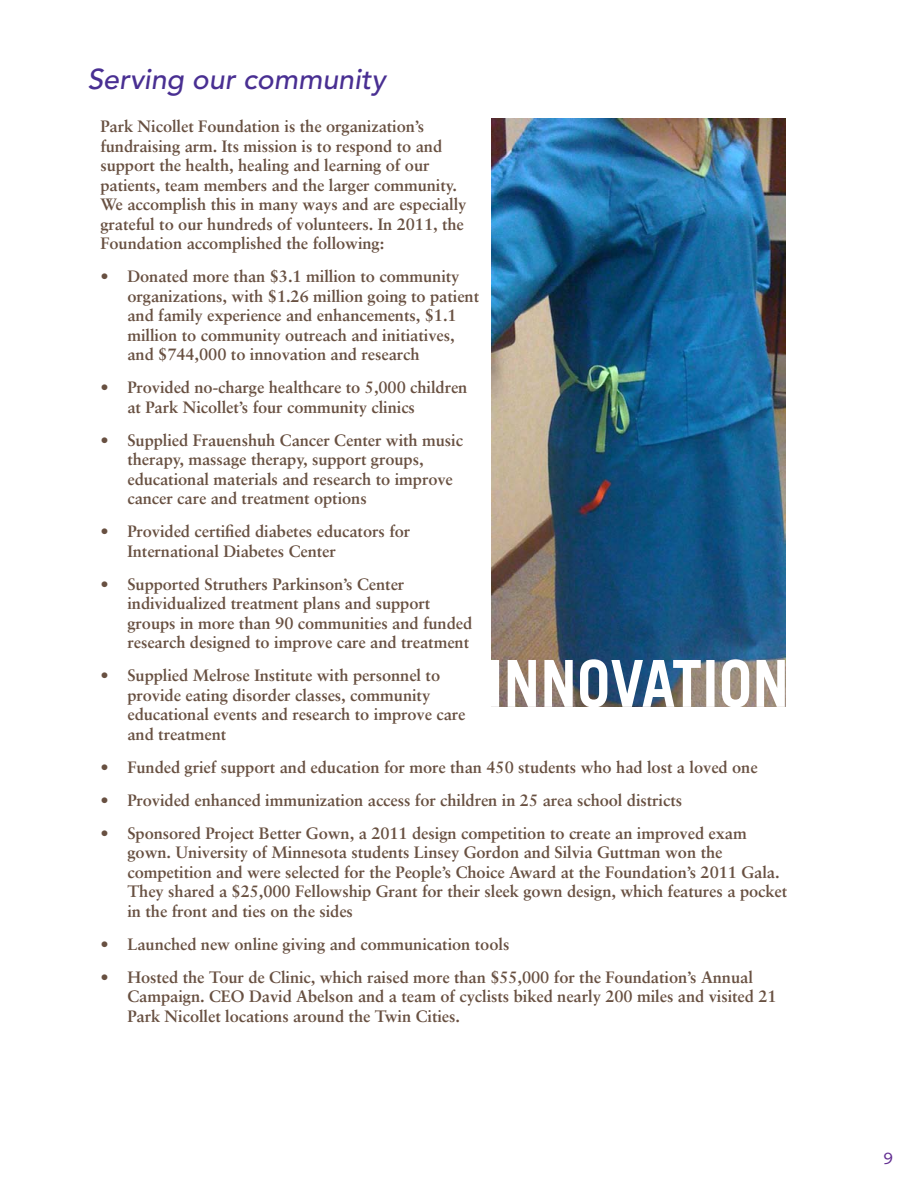
<style>
.page{position:relative;width:918px;height:1188px;background:#fff}
.page>*{position:absolute;margin:0;border:0;box-sizing:border-box;transform-origin:0 0}
.t1{font:italic 500 28.5px "Avenir";color:#492f92}
.t2{font:700 16.5px/19.5px "Sabon";letter-spacing:-.005em;color:#685041}
.t3{font:16.5px "Syntax";color:#622d91}
</style>
<div class="page">
<img style="left:491px;top:119px;width:294px;height:540px">
<svg style="left:491px;top:659px;width:294px;height:48px"></svg>
<h1 class="t1" style="left:87px;top:63px;width:300px">Serving our community</h1>
<p class="t2" style="left:100px;top:116px;width:368px">Park Nicollet Foundation is the organization’s fundraising arm. Its mission is to respond to and support the health, healing and learning of our patients, team members and the larger community.<br>We accomplish this in many ways and are especially grateful to our hundreds of volunteers. In 2011, the Foundation accomplished the following:</p>
<p class="t2" style="left:127px;top:266px;width:353px;text-indent:-27px">• Donated more than $3.1 million to community organizations, with $1.26 million going to patient and family experience and enhancements, $1.1 million to community outreach and initiatives, and $744,000 to innovation and research</p>
<p class="t2" style="left:127px;top:377px;width:342px;text-indent:-27px">• Provided no-charge healthcare to 5,000 children at Park Nicollet’s four community clinics</p>
<p class="t2" style="left:127px;top:430px;width:337px;text-indent:-27px">• Supplied Frauenshuh Cancer Center with music therapy, massage therapy, support groups, educational materials and research to improve cancer care and treatment options</p>
<p class="t2" style="left:127px;top:521px;width:284px;text-indent:-27px">• Provided certified diabetes educators for<br>International Diabetes Center</p>
<p class="t2" style="left:127px;top:574px;width:346px;text-indent:-27px">• Supported Struthers Parkinson’s Center individualized treatment plans and support groups in more than 90 communities and funded research designed to improve care and treatment</p>
<p class="t2" style="left:127px;top:665px;width:340px;text-indent:-27px">• Supplied Melrose Institute with personnel to provide eating disorder classes, community educational events and research to improve care and treatment</p>
<p class="t2" style="left:100px;top:757px;width:659px">• Funded grief support and education for more than 450 students who had lost a loved one</p>
<p class="t2" style="left:100px;top:790px;width:583px">• Provided enhanced immunization access for children in 25 area school districts</p>
<p class="t2" style="left:127px;top:823px;width:661px;text-indent:-27px">• Sponsored Project Better Gown, a 2011 design competition to create an improved exam gown. University of Minnesota students Linsey Gordon and Silvia Guttman won the competition and were selected for the People’s Choice Award at the Foundation’s 2011 Gala.<br>They shared a $25,000 Fellowship Grant for their sleek gown design, which features a pocket in the front and ties on the sides</p>
<p class="t2" style="left:100px;top:934px;width:410px">• Launched new online giving and communication tools</p>
<p class="t2" style="left:127px;top:967px;width:651px;text-indent:-27px">• Hosted the Tour de Clinic, which raised more than $55,000 for the Foundation’s Annual<br>Campaign. CEO David Abelson and a team of cyclists biked nearly 200 miles and visited 21<br>Park Nicollet locations around the Twin Cities.</p>
<p class="t3" style="left:884px;top:1148px;width:11px">9</p>
</div>
